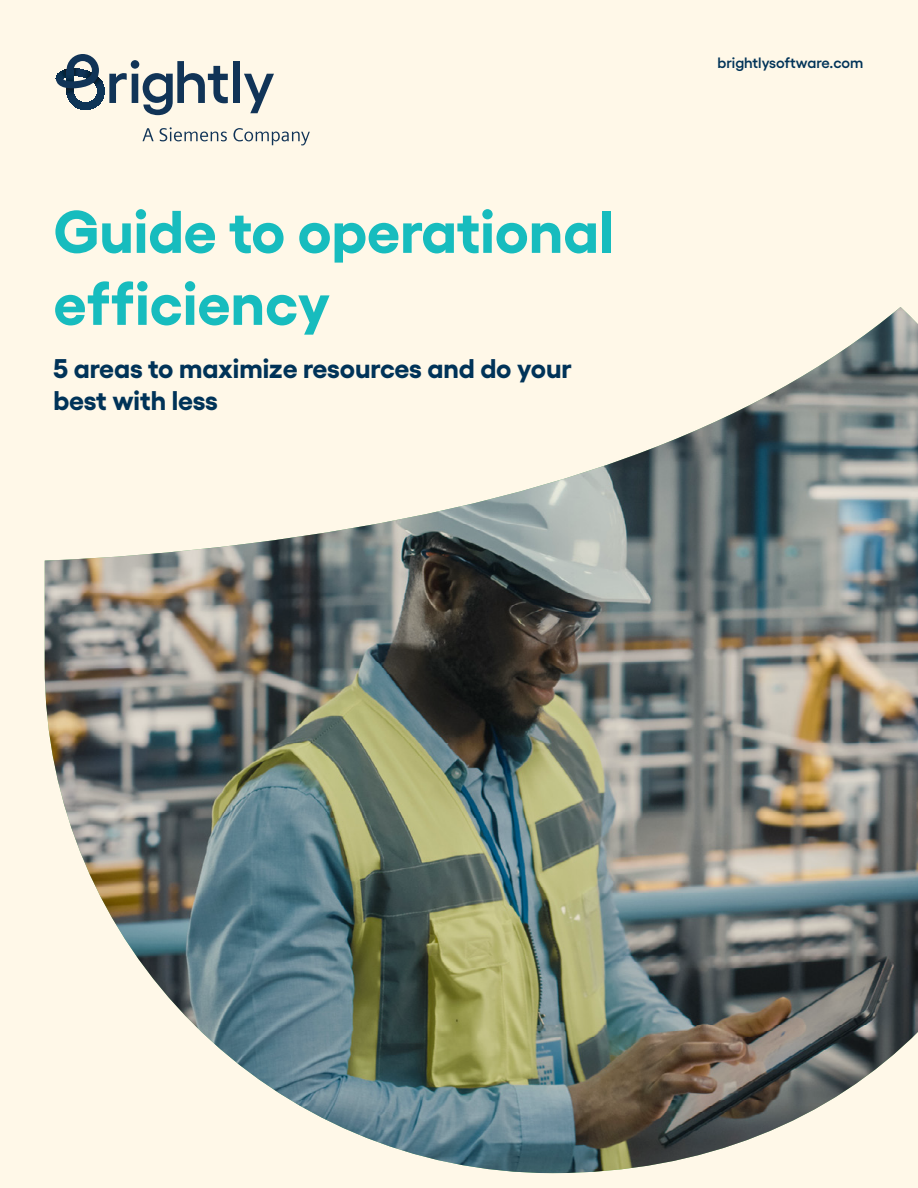
<style>
.page{position:relative;width:918px;height:1188px;background:#fff8e8}
.page>*{position:absolute;margin:0;border:0;box-sizing:border-box;transform-origin:0 0}
.t1{font:700 60px/72px "Yellix";color:#17bcbe}
.t2{font:700 27px/32.4px "Yellix";letter-spacing:-.005em;color:#003358}
.t3{font:600 15px "Yellix";color:#003358}
</style>
<div class="page">
<img style="left:45px;top:307px;width:873px;height:866px">
<svg style="left:142px;top:127px;width:168px;height:18px"></svg>
<svg style="left:56px;top:69px;width:48px;height:41px"></svg>
<svg style="left:67px;top:88px;width:18px;height:22px"></svg>
<svg style="left:56px;top:54px;width:43px;height:34px"></svg>
<svg style="left:109px;top:60px;width:119px;height:55px"></svg>
<div style="left:233px;top:61px;width:7px;height:42px;background:#113457"></div>
<svg style="left:244px;top:74px;width:30px;height:39px"></svg>
<h1 class="t1" style="left:53px;top:189px;width:561px">Guide to operational efficiency</h1>
<p class="t2" style="left:53px;top:349px;width:520px">5 areas to maximize resources and do your best with less</p>
<p class="t3" style="left:717px;top:51px;width:147px">brightlysoftware.com</p>
</div>
